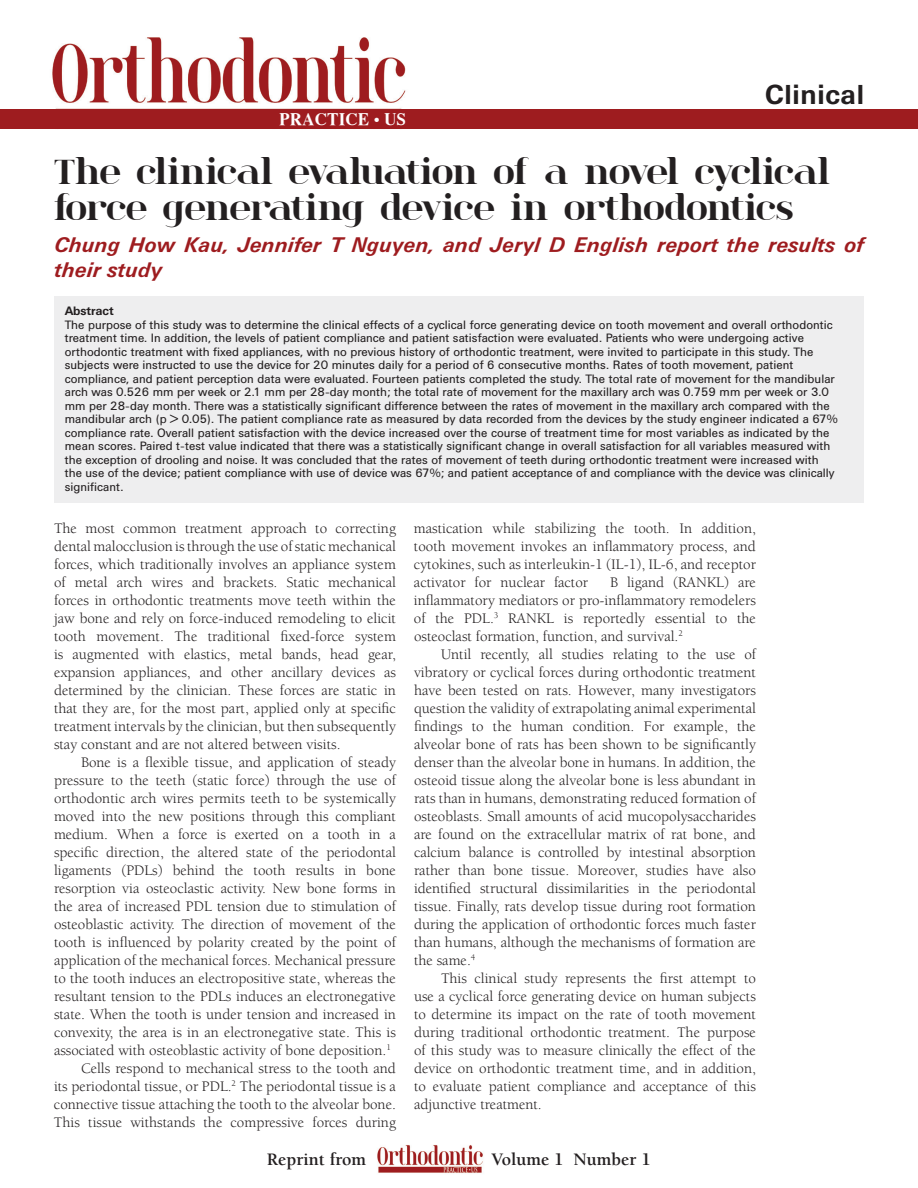
<style>
.page{position:relative;width:918px;height:1188px;background:#fff}
.page>*{position:absolute;margin:0;border:0;box-sizing:border-box;transform-origin:0 0}
.t1{font:700 36px/36px "spinwerad";letter-spacing:-.02em;color:#231f20}
.t2{font:700 27px "Univers BQ";letter-spacing:.025em;color:#231f20}
.t3{font:italic 700 21px/25.2px "Univers BQ";color:#9e1c1f}
.t4{font:700 18px "Berkeley";color:#231f20}
.t5{font:17.25px "Times CY Bold";color:#fff}
.t6{font:15px/18px "Berkeley";color:#231f20;text-align:justify}
.t7{font:12px/13.5px "Univers BQ";color:#231f20}
.t8{font:700 12px "Univers BQ";color:#231f20}
</style>
<div class="page">
<img style="left:377px;top:1145px;width:106px;height:28px">
<img style="left:42px;top:37px;width:373px;height:73px">
<div style="left:0;top:110px;width:918px;height:19px;background:#9e1c1f"></div>
<div style="left:54px;top:296px;width:810px;height:206px;background:#eeeeef"></div>
<p class="t5" style="left:279px;top:109px;width:128px">PRACTICE • US</p>
<h2 class="t2" style="left:765px;top:79px;width:100px">Clinical</h2>
<h1 class="t1" style="left:54px;top:152px;width:778px">The clinical evaluation of a novel cyclical force generating device in orthodontics</h1>
<h3 class="t3" style="left:54px;top:233px;width:811px">Chung How Kau, Jennifer T Nguyen, and Jeryl D English report the results of their study</h3>
<p class="t8" style="left:65px;top:304px;width:50px">Abstract</p>
<p class="t7" style="left:65px;top:318px;width:774px">The purpose of this study was to determine the clinical effects of a cyclical force generating device on tooth movement and overall orthodontic treatment time. In addition, the levels of patient compliance and patient satisfaction were evaluated. Patients who were undergoing active orthodontic treatment with fixed appliances, with no previous history of orthodontic treatment, were invited to participate in this study. The subjects were instructed to use the device for 20 minutes daily for a period of 6 consecutive months. Rates of tooth movement, patient compliance, and patient perception data were evaluated. Fourteen patients completed the study. The total rate of movement for the mandibular arch was 0.526 mm per week or 2.1 mm per 28-day month; the total rate of movement for the maxillary arch was 0.759 mm per week or 3.0 mm per 28-day month. There was a statistically significant difference between the rates of movement in the maxillary arch compared with the mandibular arch (p &gt; 0.05). The patient compliance rate as measured by data recorded from the devices by the study engineer indicated a 67% compliance rate. Overall patient satisfaction with the device increased over the course of treatment time for most variables as indicated by the mean scores. Paired t-test value indicated that there was a statistically significant change in overall satisfaction for all variables measured with the exception of drooling and noise. It was concluded that the rates of movement of teeth during orthodontic treatment were increased with the use of the device; patient compliance with use of device was 67%; and patient acceptance of and compliance with the device was clinically significant.</p>
<p class="t6" style="left:54px;top:519px;width:344px">The most common treatment approach to correcting dental malocclusion is through the use of static mechanical forces, which traditionally involves an appliance system of metal arch wires and brackets. Static mechanical forces in orthodontic treatments move teeth within the jaw bone and rely on force-induced remodeling to elicit tooth movement. The traditional fixed-force system is augmented with elastics, metal bands, head gear, expansion appliances, and other ancillary devices as determined by the clinician. These forces are static in that they are, for the most part, applied only at specific treatment intervals by the clinician, but then subsequently stay constant and are not altered between visits.</p>
<p class="t6" style="left:81px;top:753px;width:317px">Bone is a flexible tissue, and application of steady</p>
<p class="t6" style="left:54px;top:771px;width:343px">pressure to the teeth (static force) through the use of</p>
<p class="t6" style="left:54px;top:789px;width:343px">orthodontic arch wires permits teeth to be systemically</p>
<p class="t6" style="left:54px;top:807px;width:344px">moved into the new positions through this compliant</p>
<p class="t6" style="left:54px;top:825px;width:343px">medium. When a force is exerted on a tooth in a</p>
<p class="t6" style="left:54px;top:843px;width:344px">specific direction, the altered state of the periodontal</p>
<p class="t6" style="left:54px;top:861px;width:343px">ligaments (PDLs) behind the tooth results in bone</p>
<p class="t6" style="left:54px;top:879px;width:343px">resorption via osteoclastic activity. New bone forms in</p>
<p class="t6" style="left:54px;top:897px;width:343px">the area of increased PDL tension due to stimulation of</p>
<p class="t6" style="left:54px;top:915px;width:343px">osteoblastic activity. The direction of movement of the</p>
<p class="t6" style="left:54px;top:933px;width:343px">tooth is influenced by polarity created by the point of</p>
<p class="t6" style="left:54px;top:951px;width:343px">application of the mechanical forces. Mechanical pressure</p>
<p class="t6" style="left:54px;top:969px;width:344px">to the tooth induces an electropositive state, whereas the</p>
<p class="t6" style="left:54px;top:987px;width:343px">resultant tension to the PDLs induces an electronegative</p>
<p class="t6" style="left:54px;top:1005px;width:343px">state. When the tooth is under tension and increased in</p>
<p class="t6" style="left:54px;top:1023px;width:343px">convexity, the area is in an electronegative state. This is</p>
<p class="t6" style="left:54px;top:1041px;width:338px">associated with osteoblastic activity of bone deposition.<sup>1</sup></p>
<p class="t6" style="left:81px;top:1059px;width:316px">Cells respond to mechanical stress to the tooth and</p>
<p class="t6" style="left:54px;top:1077px;width:344px">its periodontal tissue, or PDL.<sup>2</sup> The periodontal tissue is a</p>
<p class="t6" style="left:54px;top:1095px;width:343px">connective tissue attaching the tooth to the alveolar bone.</p>
<p class="t6" style="left:54px;top:1113px;width:343px">This tissue withstands the compressive forces during</p>
<p class="t6" style="left:414px;top:519px;width:344px">mastication while stabilizing the tooth. In addition, tooth movement invokes an inflammatory process, and cytokines, such as interleukin-1 (IL-1), IL-6, and receptor activator for nuclear factor κ B ligand (RANKL) are inflammatory mediators or pro-inflammatory remodelers of the PDL.<sup>3</sup> RANKL is reportedly essential to the osteoclast formation, function, and survival.<sup>2</sup></p>
<p class="t6" style="left:414px;top:645px;width:344px;text-indent:27px">Until recently, all studies relating to the use of vibratory or cyclical forces during orthodontic treatment have been tested on rats. However, many investigators question the validity of extrapolating animal experimental findings to the human condition. For example, the alveolar bone of rats has been shown to be significantly denser than the alveolar bone in humans. In addition, the osteoid tissue along the alveolar bone is less abundant in rats than in humans, demonstrating reduced formation of osteoblasts. Small amounts of acid mucopolysaccharides are found on the extracellular matrix of rat bone, and calcium balance is controlled by intestinal absorption rather than bone tissue. Moreover, studies have also identified structural dissimilarities in the periodontal tissue. Finally, rats develop tissue during root formation during the application of orthodontic forces much faster than humans, although the mechanisms of formation are the same.<sup>4</sup></p>
<p class="t6" style="left:414px;top:969px;width:344px;text-indent:27px">This clinical study represents the first attempt to use a cyclical force generating device on human subjects to determine its impact on the rate of tooth movement during traditional orthodontic treatment. The purpose of this study was to measure clinically the effect of the device on orthodontic treatment time, and in addition, to evaluate patient compliance and acceptance of this adjunctive treatment.</p>
<p class="t4" style="left:267px;top:1149px;width:101px">Reprint from</p>
<p class="t4" style="left:491px;top:1149px;width:161px">Volume 1 Number 1</p>
</div>
